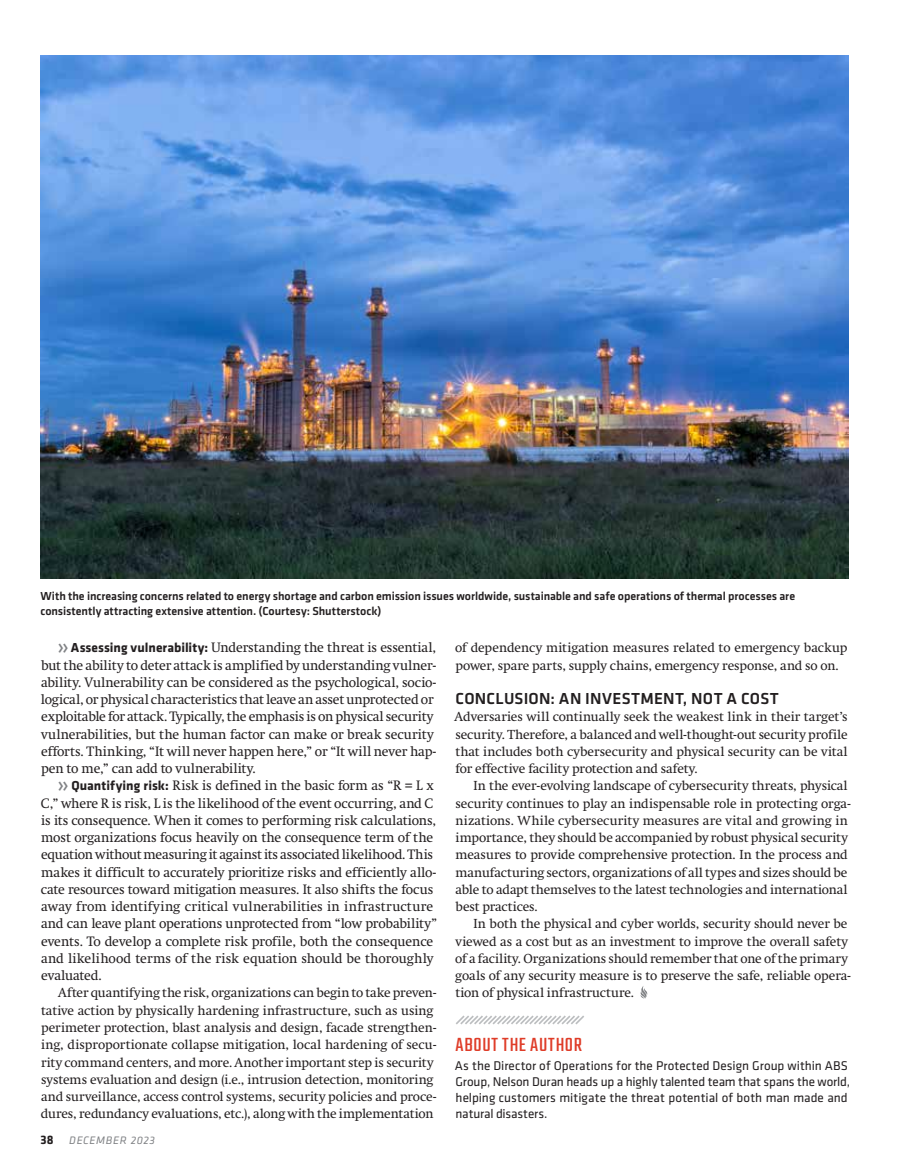
<style>
.page{position:relative;width:905px;height:1175px;background:#fff}
.page>*{position:absolute;margin:0;border:0;box-sizing:border-box;transform-origin:0 0}
.t1{font:21px "Teko";letter-spacing:.035em;color:#df3c28}
.t2{font:500 16.5px "Klavika Basic";letter-spacing:.015em;color:#231f20}
.t3{font:13.5px/17.2px "Swift";letter-spacing:-.005em;color:#231f20}
.t4{font:13.2px/15.8px "Klavika Basic";color:#231f20}
.t5{font:12.9px/17.2px "Swift";letter-spacing:-.005em;color:#231f20}
.t6{font:500 12px/15px "Klavika Basic";letter-spacing:-.005em;color:#231f20}
.t7{font:italic 11.25px "Klavika Basic";letter-spacing:.05em;color:#808285}
.s1{font-family:"Klavika Basic";font-size:24px;color:#808285}
.s2{font-family:"Klavika Basic";font-weight:700}
.s3{font-weight:700;font-style:normal;font-size:12.75px;color:#231f20}
</style>
<div class="page">
<svg style="left:456px;top:1015px;width:128px;height:10px"></svg>
<svg style="left:640px;top:986px;width:8px;height:13px"></svg>
<img style="left:40px;top:56px;width:808px;height:523px">
<p class="t6" style="left:40px;top:588px;width:756px">With the increasing concerns related to energy shortage and carbon emission issues worldwide, sustainable and safe operations of thermal processes are consistently attracting extensive attention. (Courtesy: Shutterstock)</p>
<p class="t3" style="left:41px;top:639px;width:397px;text-indent:16px"><span class="s1">»</span><span class="s2">Assessing vulnerability:</span> Understanding the threat is essential, but the ability to deter attack is amplified by understanding vulner&shy;ability. Vulnerability can be considered as the psychological, socio&shy;logical, or physical characteristics that leave an asset unprotected or exploitable for attack. Typically, the emphasis is on physical security vulnerabilities, but the human factor can make or break security efforts. Thinking, “It will never happen here,” or “It will never hap&shy;pen to me,” can add to vulnerability.</p>
<p class="t3" style="left:41px;top:777px;width:398px;text-indent:16px"><span class="s1">»</span> <span class="s2">Quantifying risk:</span> Risk is defined in the basic form as “R = L x C,” where R is risk, L is the likelihood of the event occurring, and C is its consequence. When it comes to performing risk calculations, most organizations focus heavily on the consequence term of the equation without measuring it against its associated likelihood. This makes it difficult to accurately prioritize risks and efficiently allo&shy;cate resources toward mitigation measures. It also shifts the focus away from identifying critical vulnerabilities in infrastructure and can leave plant operations unprotected from “low probability” events. To develop a complete risk profile, both the consequence and likelihood terms of the risk equation should be thoroughly evaluated.</p>
<p class="t5" style="left:41px;top:984px;width:397px;text-indent:17px">After quantifying the risk, organizations can begin to take preven&shy;tative action by physically hardening infrastructure, such as using perimeter protection, blast analysis and design, facade strengthen&shy;ing, disproportionate collapse mitigation, local hardening of secu&shy;rity command centers, and more. Another important step is security systems evaluation and design (i.e., intrusion detection, monitoring and surveillance, access control systems, security policies and proce&shy;dures, redundancy evaluations, etc.), along with the implementation</p>
<p class="t7" style="left:40px;top:1133px;width:116px"><span class="s3">38</span> DECEMBER 2023</p>
<p class="t5" style="left:455px;top:639px;width:394px">of dependency mitigation measures related to emergency backup power, spare parts, supply chains, emergency response, and so on.</p>
<p class="t2" style="left:455px;top:687px;width:325px">CONCLUSION: AN INVESTMENT, NOT A COST</p>
<p class="t5" style="left:454px;top:708px;width:394px;text-align:justify">Adversaries will continually seek the weakest link in their target’s security. Therefore, a balanced and well-thought-out security profile that includes both cybersecurity and physical security can be vital for effective facility protection and safety.</p>
<p class="t5" style="left:455px;top:777px;width:396px;text-indent:18px">In the ever-evolving landscape of cybersecurity threats, physical security continues to play an indispensable role in protecting orga&shy;nizations. While cybersecurity measures are vital and growing in importance, they should be accompanied by robust physical security measures to provide comprehensive protection. In the process and manufacturing sectors, organizations of all types and sizes should be able to adapt themselves to the latest technologies and international best practices.</p>
<p class="t5" style="left:455px;top:915px;width:397px;text-indent:18px">In both the physical and cyber worlds, security should never be viewed as a cost but as an investment to improve the overall safety of a facility. Organizations should remember that one of the primary goals of any security measure is to preserve the safe, reliable opera&shy;tion of physical infrastructure.</p>
<h1 class="t1" style="left:455px;top:1033px;width:128px">ABOUT THE AUTHOR</h1>
<p class="t4" style="left:455px;top:1057px;width:397px">As the Director of Operations for the Protected Design Group within ABS Group, Nelson Duran heads up a highly talented team that spans the world, helping customers mitigate the threat potential of both man made and natural disasters.</p>
</div>
